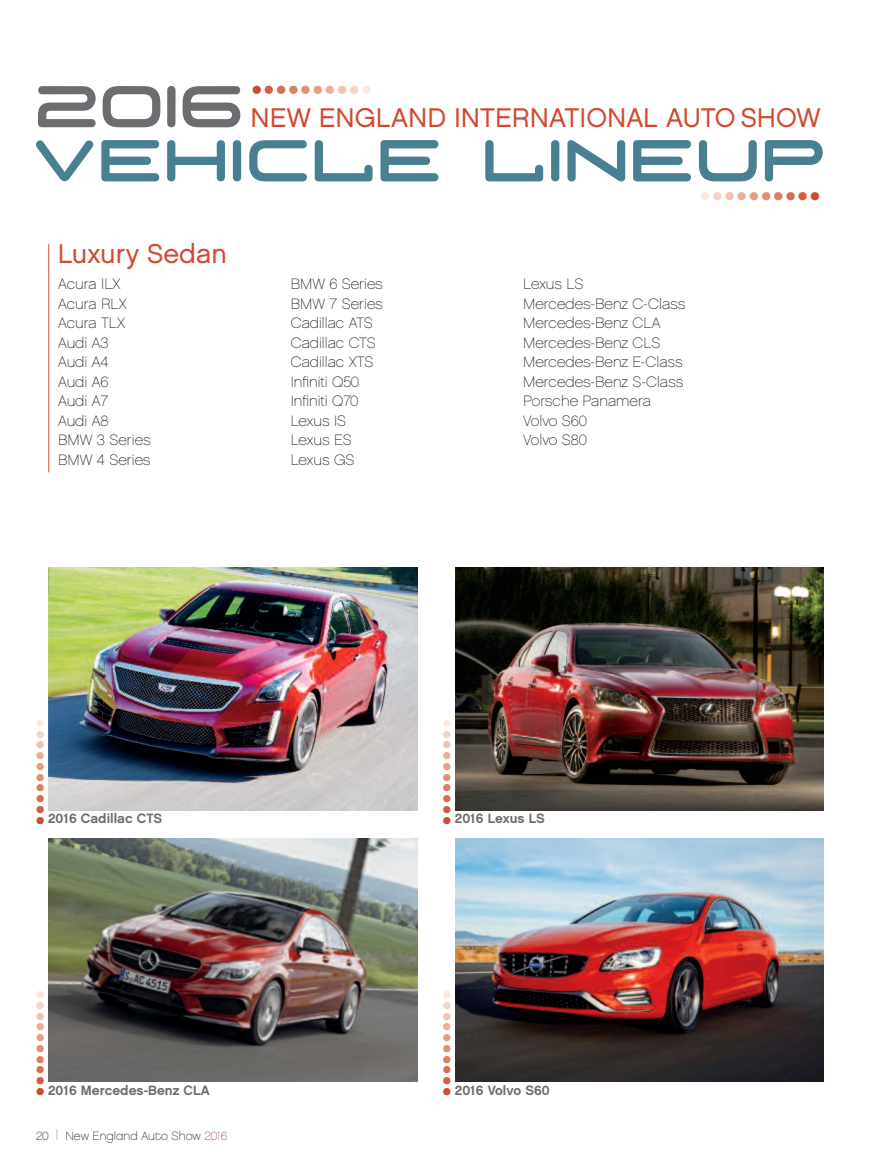
<style>
.page{position:relative;width:878px;height:1175px;background:#fff}
.page>*{position:absolute;margin:0;border:0;box-sizing:border-box;transform-origin:0 0}
.t1{font:140.55px "Fraulein";letter-spacing:.005em;color:#488091}
.t2{font:140.55px "Fraulein";color:#6c6d70}
.t3{font:39px "Chalet London Nineteen Sixty";color:#d04a31}
.t4{font:39px "Chalet London Nineteen Sixty";color:#f9e9e0}
.t5{font:34.35px "Chalet London Nineteen Sixty";color:#d04a31}
.t6{font:27px "Chalet London Nineteen Sixty";color:#d04a31}
.t7{font:15px/19.5px "Chalet Paris Nineteen Sixty";color:#231f20}
.t8{font:13.5px "Chalet New York Nineteen Sixty";color:#6c6d70}
.t9{font:12px "Chalet Paris Nineteen Eighty";color:#231f20}
.s1{color:#d45d3f}
.s2{color:#d96e4f}
.s3{color:#de7e60}
.s4{color:#e18e71}
.s5{color:#e59e83}
.s6{color:#eab097}
.s7{color:#f0c3ae}
.s8{color:#f3d4c5}
.s9{color:#f9e9e0}
.s10{color:#d04a31}
.s11{font-size:14.4px;color:#808285}
.s12{color:#944152}
</style>
<div class="page">
<img style="left:49px;top:567px;width:368px;height:243px">
<img style="left:455px;top:567px;width:369px;height:243px">
<img style="left:49px;top:838px;width:368px;height:243px">
<hr style="left:48px;top:244px;width:1px;height:228px;background:#d04a31">
<img style="left:455px;top:838px;width:369px;height:243px">
<h1 class="t2" style="left:31px;top:-53px;width:211px">2016</h1>
<h2 class="t3" style="left:251px;top:67px;width:123px">•<span class="s1">•</span><span class="s2">•</span><span class="s3">•</span><span class="s4">•</span><span class="s5">•</span><span class="s6">•</span><span class="s7">•</span><span class="s8">•</span><span class="s9">•</span></h2>
<h3 class="t6" style="left:250px;top:101px;width:571px">NEW ENGLAND INTERNATIONAL AUTO SHOW</h3>
<h1 class="t1" style="left:29px;top:1px;width:795px">VEHICLE LINEUP</h1>
<h2 class="t4" style="left:821px;top:219px;width:123px;rotate:-180deg">•<span class="s8">•</span><span class="s7">•</span><span class="s6">•</span><span class="s5">•</span><span class="s4">•</span><span class="s3">•</span><span class="s2">•</span><span class="s1">•</span><span class="s10">•</span></h2>
<h3 class="t6" style="left:58px;top:237px;width:171px">Luxury Sedan</h3>
<p class="t7" style="left:58px;top:274px;width:94px">Acura ILx<br>Acura RLx<br>Acura TLx<br>Audi A3<br>Audi A4<br>Audi A6<br>Audi A7<br>Audi A8<br>BMW 3 Series<br>BMW 4 Series</p>
<p class="t7" style="left:291px;top:274px;width:94px">BMW 6 Series<br>BMW 7 Series<br>Cadillac ATS<br>Cadillac CTS<br>Cadillac xTS<br>Infiniti Q50<br>Infiniti Q70<br>Lexus IS<br>Lexus ES<br>Lexus GS</p>
<p class="t7" style="left:523px;top:274px;width:164px">Lexus LS<br>Mercedes-Benz C-Class<br>Mercedes-Benz CLA<br>Mercedes-Benz CLS<br>Mercedes-Benz E-Class<br>Mercedes-Benz S-Class<br>Porsche Panamera<br>Volvo S60<br>Volvo S80</p>
<h3 class="t5" style="left:20px;top:825px;width:109px;rotate:-90deg">•<span class="s1">•</span><span class="s2">•</span><span class="s3">•</span><span class="s4">•</span><span class="s5">•</span><span class="s6">•</span><span class="s7">•</span><span class="s8">•</span><span class="s9">•</span></h3>
<p class="t8" style="left:48px;top:810px;width:116px">2016 Cadillac CTS</p>
<h3 class="t5" style="left:426px;top:825px;width:109px;rotate:-90deg">•<span class="s1">•</span><span class="s2">•</span><span class="s3">•</span><span class="s4">•</span><span class="s5">•</span><span class="s6">•</span><span class="s7">•</span><span class="s8">•</span><span class="s9">•</span></h3>
<p class="t8" style="left:455px;top:810px;width:91px">2016 Lexus LS</p>
<h3 class="t5" style="left:20px;top:1096px;width:109px;rotate:-90deg">•<span class="s1">•</span><span class="s2">•</span><span class="s3">•</span><span class="s4">•</span><span class="s5">•</span><span class="s6">•</span><span class="s7">•</span><span class="s8">•</span><span class="s9">•</span></h3>
<p class="t8" style="left:48px;top:1081px;width:163px">2016 Mercedes-Benz CLA</p>
<h3 class="t5" style="left:426px;top:1096px;width:109px;rotate:-90deg">•<span class="s1">•</span><span class="s2">•</span><span class="s3">•</span><span class="s4">•</span><span class="s5">•</span><span class="s6">•</span><span class="s7">•</span><span class="s8">•</span><span class="s9">•</span></h3>
<p class="t8" style="left:455px;top:1081px;width:96px">2016 Volvo S60</p>
<p class="t9" style="left:36px;top:1128px;width:192px">20 <span class="s11">|</span> New England Auto Show <span class="s12">2016</span></p>
</div>
